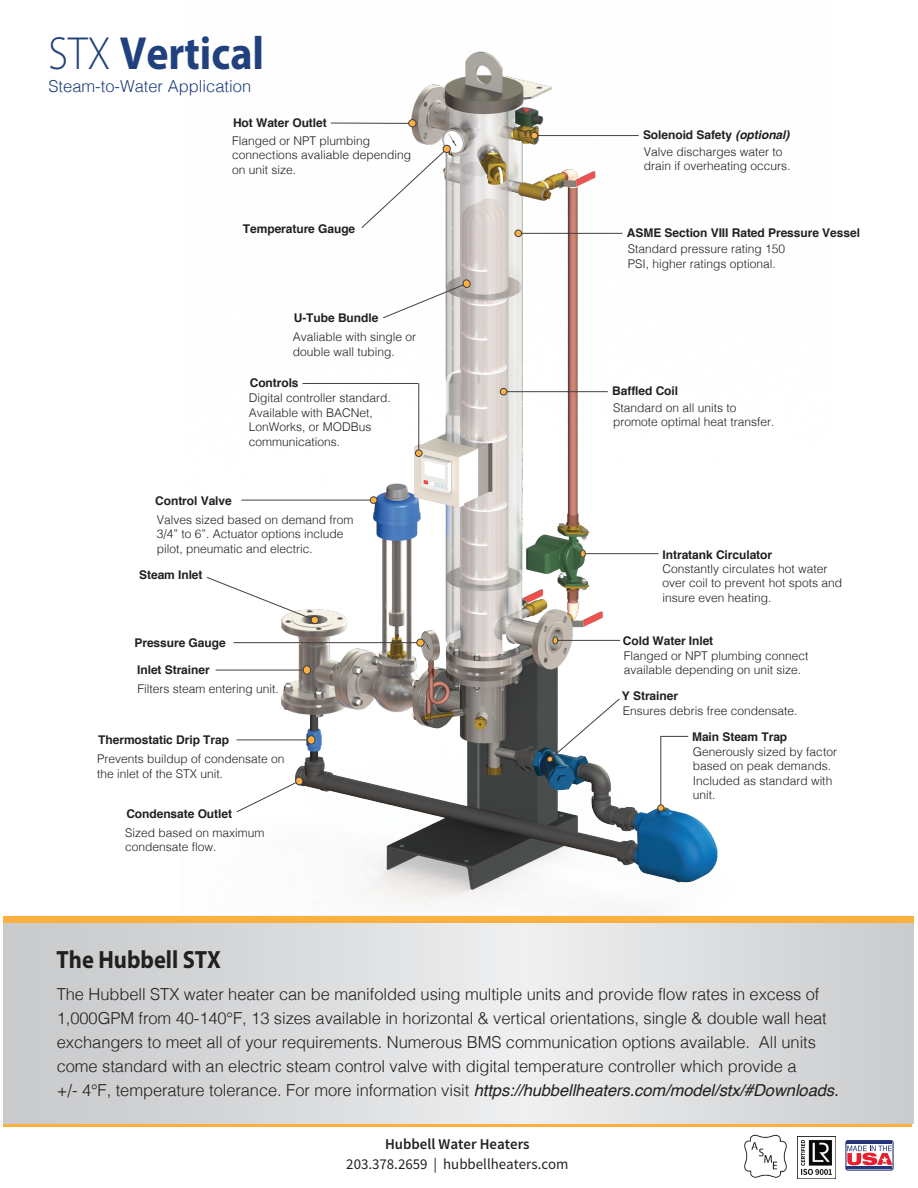
<style>
.page{position:relative;width:918px;height:1188px;background:#fff}
.page>*{position:absolute;margin:0;border:0;box-sizing:border-box;transform-origin:0 0}
.t1{font:700 46.65px "Myriad Pro";color:#20407e;scale:.9 1}
.t2{font:700 25.05px "Myriad Pro";color:#231f20;scale:.9 1}
.t3{font:300 16.5px/24px "Helvetica";letter-spacing:-.005em;color:#231f20}
.t4{font:300 16.5px "Helvetica";color:#20407e}
.t5{font:15px "Source Sans Pro";color:#231f20}
.t6{font:600 15px "Source Sans Pro";color:#231f20}
.t7{font:300 12px/14.4px "Helvetica";color:#231f20}
.t8{font:700 12px "Helvetica";letter-spacing:-.005em;color:#231f20}
.s1{font-weight:300}
.s2{font-style:italic}
.s3{font-weight:400;font-style:italic}
</style>
<div class="page">
<img style="left:181px;top:51px;width:652px;height:866px">
<div style="left:3px;top:917px;width:911px;height:10px;background:#fbb040"></div>
<div style="left:3px;top:1120px;width:908px;height:7px;background:#fbb040"></div>
<svg style="left:3px;top:923px;width:910px;height:201px;background:#dadbdc"></svg>
<svg style="left:846px;top:1141px;width:47px;height:29px"></svg>
<div style="left:846px;top:1141px;width:47px;height:29px;border:1px solid #25347a;border-radius:2px"></div>
<hr style="left:847px;top:1142px;width:45px;height:2px;background:#25347a">
<hr style="left:847px;top:1166px;width:45px;height:2px;background:#25347a">
<svg style="left:847px;top:1146px;width:46px;height:19px"></svg>
<img style="left:798px;top:1137px;width:38px;height:42px">
<img style="left:744px;top:1134px;width:43px;height:44px">
<hr style="left:581px;top:553px;width:78px;height:1px;background:#414042">
<div style="left:580px;top:550px;width:6px;height:7px;border:1px solid #414042;border-radius:50%"></div>
<hr style="left:661px;top:736px;width:1px;height:77px;background:#414042">
<svg style="left:658px;top:805px;width:6px;height:6px"></svg>
<svg style="left:661px;top:736px;width:27px;height:1px"></svg>
<hr style="left:241px;top:500px;width:136px;height:1px;background:#414042">
<div style="left:370px;top:497px;width:7px;height:6px;background:#fbb040;border-radius:50%"></div>
<div style="left:370px;top:497px;width:7px;height:7px;border:1px solid #414042;border-radius:50%"></div>
<svg style="left:206px;top:577px;width:113px;height:48px"></svg>
<hr style="left:233px;top:642px;width:191px;height:1px;background:#414042">
<div style="left:417px;top:639px;width:7px;height:7px;background:#fbb040;border-radius:50%"></div>
<div style="left:417px;top:639px;width:7px;height:7px;border:1px solid #414042;border-radius:50%"></div>
<hr style="left:418px;top:383px;width:1px;height:74px;background:#414042">
<div style="left:415px;top:450px;width:7px;height:7px;background:#fbb040;border-radius:50%"></div>
<div style="left:415px;top:450px;width:7px;height:7px;border:1px solid #414042;border-radius:50%"></div>
<hr style="left:531px;top:135px;width:108px;height:1px;background:#414042">
<div style="left:531px;top:132px;width:7px;height:7px;background:#fbb040;border-radius:50%"></div>
<div style="left:531px;top:132px;width:7px;height:7px;border:1px solid #414042;border-radius:50%"></div>
<hr style="left:237px;top:740px;width:75px;height:1px;background:#414042">
<div style="left:308px;top:736px;width:7px;height:8px;background:#fbb040;border-radius:50%"></div>
<div style="left:307px;top:736px;width:8px;height:8px;border:1px solid #414042;border-radius:50%"></div>
<hr style="left:515px;top:233px;width:108px;height:1px;background:#414042">
<div style="left:515px;top:230px;width:7px;height:7px;background:#fbb040;border-radius:50%"></div>
<div style="left:515px;top:230px;width:7px;height:7px;border:1px solid #414042;border-radius:50%"></div>
<hr style="left:500px;top:391px;width:108px;height:1px;background:#414042">
<div style="left:500px;top:388px;width:7px;height:7px;background:#fbb040;border-radius:50%"></div>
<div style="left:500px;top:388px;width:7px;height:7px;border:1px solid #414042;border-radius:50%"></div>
<hr style="left:303px;top:383px;width:115px;height:1px;background:#414042">
<svg style="left:546px;top:698px;width:74px;height:65px"></svg>
<hr style="left:553px;top:640px;width:67px;height:1px;background:#414042">
<svg style="left:553px;top:637px;width:5px;height:7px"></svg>
<svg style="left:236px;top:777px;width:67px;height:35px"></svg>
<hr style="left:216px;top:670px;width:92px;height:1px;background:#414042">
<div style="left:303px;top:666px;width:8px;height:8px;background:#fbb040;border-radius:50%"></div>
<div style="left:303px;top:666px;width:8px;height:8px;border:1px solid #414042;border-radius:50%"></div>
<svg style="left:383px;top:279px;width:88px;height:39px"></svg>
<hr style="left:331px;top:123px;width:85px;height:1px;background:#414042">
<div style="left:409px;top:120px;width:7px;height:7px;background:#fbb040;border-radius:50%"></div>
<div style="left:408px;top:119px;width:8px;height:8px;border:1px solid #414042;border-radius:50%"></div>
<svg style="left:361px;top:144px;width:90px;height:84px"></svg>
<h1 class="t1" style="left:49px;top:23px;width:241px"><span class="s1">STX</span> Vertical</h1>
<h3 class="t4" style="left:49px;top:72px;width:204px">Steam-to-Water Application</h3>
<p class="t8" style="left:233px;top:113px;width:95px">Hot Water Outlet</p>
<p class="t7" style="left:232px;top:133px;width:180px">Flanged or NPT plumbing connections avaliable depending on unit size.</p>
<p class="t8" style="left:243px;top:219px;width:114px">Temperature Gauge</p>
<p class="t8" style="left:294px;top:308px;width:86px">U-Tube Bundle</p>
<p class="t7" style="left:293px;top:329px;width:125px">Avaliable with single or double wall tubing.</p>
<p class="t8" style="left:250px;top:374px;width:50px">Controls</p>
<p class="t7" style="left:249px;top:390px;width:144px">Digital controller standard.<br>Available with BACNet,<br>LonWorks, or MODBus communications.</p>
<p class="t8" style="left:155px;top:491px;width:78px">Control Valve</p>
<p class="t7" style="left:157px;top:512px;width:198px">Valves sized based on demand from<br>3/4” to 6”. Actuator options include pilot, pneumatic and electric.</p>
<p class="t8" style="left:139px;top:565px;width:65px">Steam Inlet</p>
<p class="t8" style="left:134px;top:633px;width:93px">Pressure Gauge</p>
<p class="t8" style="left:137px;top:660px;width:74px">Inlet Strainer</p>
<p class="t7" style="left:138px;top:680px;width:143px">Filters steam entering unit.</p>
<p class="t8" style="left:98px;top:731px;width:132px">Thermostatic Drip Trap</p>
<p class="t7" style="left:97px;top:751px;width:189px">Prevents buildup of condensate on the inlet of the STX unit.</p>
<p class="t8" style="left:126px;top:804px;width:107px">Condensate Outlet</p>
<p class="t7" style="left:125px;top:825px;width:141px">Sized based on maximum condensate flow.</p>
<h2 class="t2" style="left:57px;top:943px;width:184px">The Hubbell STX</h2>
<p class="t8" style="left:643px;top:125px;width:148px">Solenoid Safety <span class="s2">(optional)</span></p>
<p class="t7" style="left:644px;top:143px;width:148px">Valve discharges water to drain if overheating occurs.</p>
<p class="t8" style="left:627px;top:223px;width:235px">ASME Section VIII Rated Pressure Vessel</p>
<p class="t7" style="left:628px;top:241px;width:159px">Standard pressure rating 150<br>PSI, higher ratings optional.</p>
<p class="t8" style="left:612px;top:381px;width:68px">Baffled Coil</p>
<p class="t7" style="left:613px;top:399px;width:163px">Standard on all units to promote optimal heat transfer.</p>
<p class="t8" style="left:663px;top:545px;width:111px">Intratank Circulator</p>
<p class="t7" style="left:663px;top:561px;width:181px">Constantly circulates hot water over coil to prevent hot spots and insure even heating.</p>
<p class="t8" style="left:623px;top:631px;width:92px">Cold Water Inlet</p>
<p class="t7" style="left:624px;top:647px;width:186px">Flanged or NPT plumbing connect available depending on unit size.</p>
<p class="t8" style="left:622px;top:686px;width:58px">Y Strainer</p>
<p class="t7" style="left:623px;top:702px;width:176px">Ensures debris free condensate.</p>
<p class="t8" style="left:692px;top:727px;width:97px">Main Steam Trap</p>
<p class="t7" style="left:693px;top:744px;width:146px">Generously sized by factor based on peak demands.<br>Included as standard with unit.</p>
<p class="t3" style="left:57px;top:981px;width:783px">The Hubbell STX water heater can be manifolded using multiple units and provide flow rates in excess of 1,000GPM from 40-140°F, 13 sizes available in horizontal &amp; vertical orientations, single &amp; double wall heat exchangers to meet all of your requirements. Numerous BMS communication options available. All units come standard with an electric steam control valve with digital temperature controller which provide a<br>+/- 4°F, temperature tolerance. For more information visit <span class="s3">https://hubbellheaters.com/model/stx/#Downloads.</span></p>
<p class="t6" style="left:385px;top:1135px;width:146px">Hubbell Water Heaters</p>
<p class="t5" style="left:346px;top:1155px;width:224px">203.378.2659 | hubbellheaters.com</p>
</div>
